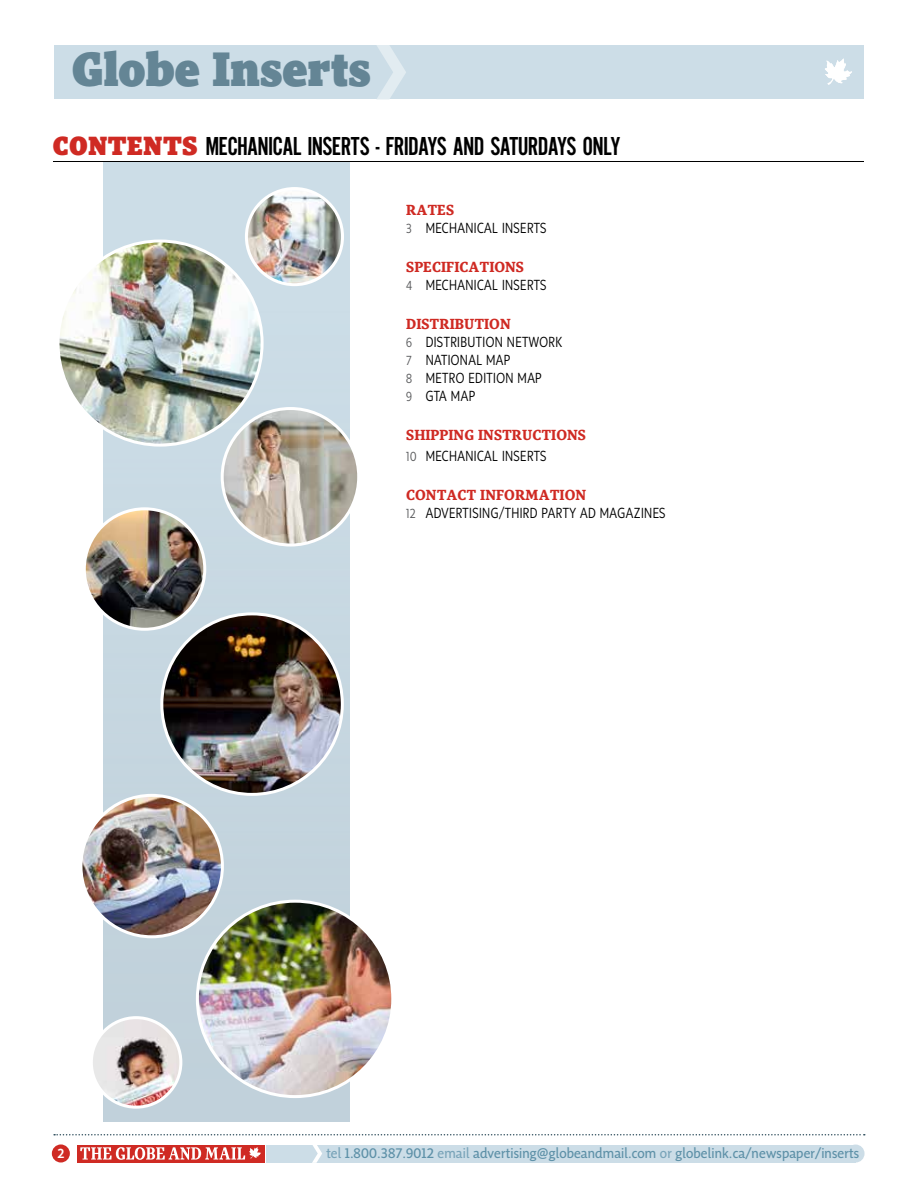
<style>
.page{position:relative;width:918px;height:1188px;background:#fff}
.page>*{position:absolute;margin:0;border:0;box-sizing:border-box;transform-origin:0 0}
.t1{font:900 49.5px "Pratt";color:#648595}
.t2{font:27px "Alternate Gothic EF No Two";letter-spacing:-.025em;color:#000}
.t3{font:300 15px/18px "G Msans LF";letter-spacing:.03em;color:#000;scale:.86 1}
.t4{font:800 15px "Pratt";color:#cf2a23}
.t5{font:14.25px "G Mnews LF";letter-spacing:.01em;color:#5e91a8}
.t6{font:500 13.5px "G Msans LF";color:#fff}
.s1{font-family:"Pratt Micro";color:#cf2a23}
.s2{font-size:13.5px;color:#58595b}
.s3{color:#79a4b9}
</style>
<div class="page">
<div style="left:77px;top:1145px;width:187px;height:18px;background:#cf2a23"></div>
<svg style="left:80px;top:1147px;width:181px;height:13px"></svg>
<div style="left:267px;top:1145px;width:589px;height:18px;background:#ccdde7"></div>
<div style="left:847px;top:1145px;width:18px;height:18px;background:#ccdde7;border-radius:50%"></div>
<svg style="left:54px;top:1134px;width:811px;height:2px"></svg>
<div style="left:54px;top:45px;width:810px;height:54px;background:#ccdde7"></div>
<svg style="left:377px;top:45px;width:29px;height:54px"></svg>
<svg style="left:312px;top:1145px;width:10px;height:18px"></svg>
<div style="left:52px;top:1144px;width:18px;height:19px;background:#cf2a23;border-radius:50%"></div>
<svg style="left:825px;top:58px;width:27px;height:27px"></svg>
<div style="left:103px;top:162px;width:246px;height:960px;background:#c8d8e2"></div>
<img style="left:58px;top:241px;width:204px;height:204px;border-radius:100px">
<img style="left:246px;top:189px;width:97px;height:96px;border-radius:48px">
<div style="left:245px;top:187px;width:99px;height:99px;border:3px solid #fff;border-radius:50%"></div>
<img style="left:84px;top:509px;width:121px;height:120px;border-radius:60px">
<div style="left:83px;top:507px;width:123px;height:124px;border:3px solid #fff;border-radius:50%"></div>
<img style="left:162px;top:614px;width:180px;height:180px;border-radius:90px">
<img style="left:222px;top:409px;width:137px;height:136px;border-radius:68px">
<div style="left:221px;top:407px;width:139px;height:140px;border:3px solid #fff;border-radius:50%"></div>
<img style="left:197px;top:901px;width:195px;height:196px;border-radius:96px">
<img style="left:91px;top:1018px;width:90px;height:89px;border-radius:45px">
<div style="left:90px;top:1016px;width:92px;height:93px;border:3px solid #fff;border-radius:50%"></div>
<img style="left:81px;top:795px;width:141px;height:142px;border-radius:71px">
<div style="left:79px;top:794px;width:145px;height:144px;border:3px solid #fff;border-radius:50%"></div>
<hr style="left:53px;top:161px;width:811px;height:1px;background:#000">
<h1 class="t1" style="left:72px;top:42px;width:301px">Globe Inserts</h1>
<h2 class="t2" style="left:53px;top:132px;width:569px"><span class="s1">CONTENTS</span> MECHANICAL INSERTS - FRIDAYS AND SATURDAYS ONLY</h2>
<p class="t4" style="left:406px;top:201px;width:49px">RATES</p>
<p class="t3" style="left:406px;top:219px;width:165px"><span class="s2">3</span> MECHANICAL INSERTS</p>
<p class="t4" style="left:406px;top:258px;width:119px">SPECIFICATIONS</p>
<p class="t3" style="left:406px;top:276px;width:165px"><span class="s2">4</span> MECHANICAL INSERTS</p>
<p class="t4" style="left:406px;top:315px;width:106px">DISTRIBUTION</p>
<p class="t3" style="left:406px;top:333px;width:183px"><span class="s2">6</span> DISTRIBUTION NETWORK<br><span class="s2">7</span> NATIONAL MAP<br><span class="s2">8</span> METRO EDITION MAP<br><span class="s2">9</span> GTA MAP</p>
<p class="t4" style="left:406px;top:426px;width:181px">SHIPPING INSTRUCTIONS</p>
<p class="t3" style="left:406px;top:447px;width:165px"><span class="s2">10</span> MECHANICAL INSERTS</p>
<p class="t4" style="left:406px;top:486px;width:181px">CONTACT INFORMATION</p>
<p class="t3" style="left:406px;top:504px;width:303px"><span class="s2">12</span> ADVERTISING/THIRD PARTY AD MAGAZINES</p>
<p class="t6" style="left:58px;top:1146px;width:8px">2</p>
<p class="t5" style="left:327px;top:1144px;width:534px"><span class="s3">tel</span> 1.800.387.9012 <span class="s3">email</span> advertising@globeandmail.com <span class="s3">or</span> globelink.ca/newspaper/inserts</p>
</div>
